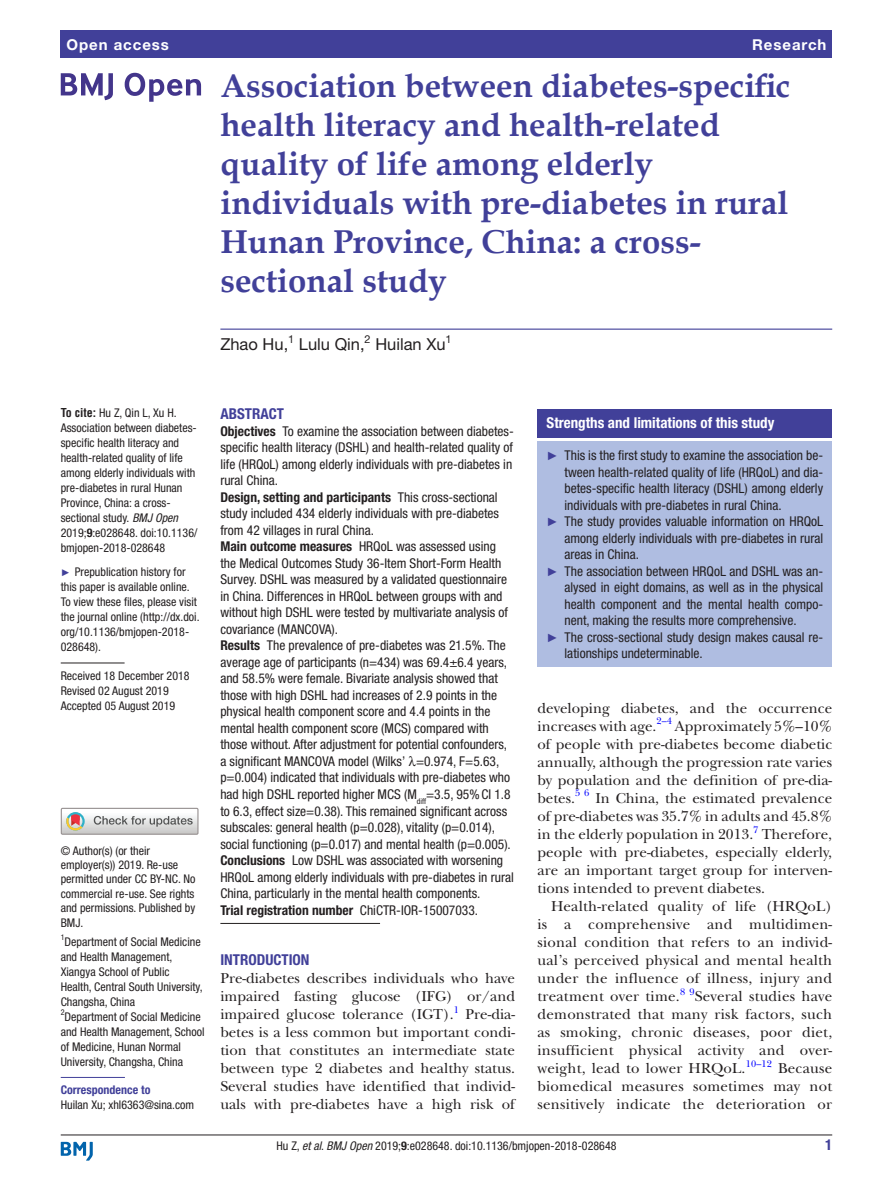
<style>
.page{position:relative;width:893px;height:1191px;background:#fff}
.page>*{position:absolute;margin:0;border:0;box-sizing:border-box;transform-origin:0 0}
.t1{font:700 33px/39px "Book Antiqua";color:#414099}
.t2{font:16.5px "Helvetica Neue LT Std";color:#231f20}
.t3{font:15px/18px "New Baskerville";color:#231f20;text-align:justify}
.t4{font:700 condensed 15px "Helvetica Neue LT Std";color:#fff}
.t5{font:700 condensed 15px "Helvetica Neue LT Std";color:#414099}
.t6{font:700 15px "Helvetica Neue LT Std";letter-spacing:.065em;color:#fff}
.t7{font:condensed 13.5px/16.5px "Helvetica Neue LT Std";color:#231f20}
.t8{font:condensed 12px/15px "Helvetica Neue LT Std";color:#231f20}
.t9{font:700 condensed 12px "Helvetica Neue LT Std";color:#414099}
.t10{font:10.95px "Helvetica Neue LT Std";color:#231f20}
.t11{font:9.9px "New Baskerville";color:#00f}
.t12{font:condensed 7.95px "Helvetica Neue LT Std";color:#231f20}
.s1{font-family:"Helvetica LT Std";font-weight:700}
.s2{font-style:italic}
.s3{font-weight:700}
.s4{font-family:"Arial";font-stretch:normal;font-size:9.75px;color:#414099}
.s5{font-family:"Arial";font-stretch:normal;font-size:12px;color:#414099}
</style>
<div class="page">
<hr style="left:61px;top:1134px;width:771px;height:1px;background:#231f20">
<svg style="left:61px;top:1141px;width:32px;height:19px"></svg>
<div style="left:61px;top:31px;width:771px;height:27px;background:#414099"></div>
<hr style="left:220px;top:328px;width:612px;height:2px;background:#414099">
<hr style="left:61px;top:662px;width:64px;height:1px;background:#231f20">
<hr style="left:61px;top:1077px;width:64px;height:1px;background:#414099">
<svg style="left:61px;top:73px;width:52px;height:27px"></svg>
<svg style="left:125px;top:73px;width:76px;height:29px"></svg>
<div style="left:61px;top:807px;width:138px;height:27px;border:1px solid #969090"></div>
<svg style="left:61px;top:808px;width:137px;height:26px"></svg>
<div style="left:538px;top:409px;width:294px;height:28px;background:#414099"></div>
<div style="left:538px;top:441px;width:294px;height:226px;background:#afbde1"></div>
<hr style="left:220px;top:923px;width:160px;height:1px;background:#231f20">
<p class="t6" style="left:66px;top:35px;width:104px">Open access</p>
<p class="t6" style="left:752px;top:35px;width:76px">Research</p>
<h1 class="t1" style="left:220px;top:66px;width:571px">Association between diabetes-specific health literacy and health-related quality of life among elderly individuals with pre-diabetes in rural<br>Hunan Province, China: a cross&shy;sectional study</h1>
<p class="t2" style="left:220px;top:335px;width:69px">Zhao Hu,</p>
<p class="t10" style="left:288px;top:332px;width:8px">1</p>
<p class="t2" style="left:299px;top:335px;width:67px">Lulu Qin,</p>
<p class="t10" style="left:365px;top:332px;width:8px">2</p>
<p class="t2" style="left:375px;top:335px;width:72px">Huilan Xu</p>
<p class="t10" style="left:446px;top:332px;width:8px">1</p>
<p class="t8" style="left:61px;top:405px;width:138px"><span class="s1">To cite:</span> Hu Z, Qin L, Xu H.<br>Association between diabetes&shy;specific health literacy and health-related quality of life among elderly individuals with pre-diabetes in rural Hunan<br>Province, China: a cross&shy;sectional study. <span class="s2">BMJ Open<br></span>2019;<span class="s3">9</span>:e028648. doi:10.1136/ bmjopen-2018-028648</p>
<p class="t8" style="left:61px;top:564px;width:140px"><span class="s4">►</span> Prepublication history for this paper is available online.<br>To view these files, please visit the journal online (http://dx.doi. org/10.1136/bmjopen-2018-<br>028648).</p>
<p class="t8" style="left:61px;top:668px;width:130px">Received 18 December 2018<br>Revised 02 August 2019<br>Accepted 05 August 2019</p>
<p class="t8" style="left:61px;top:843px;width:136px;line-height:14.4px">© Author(s) (or their employer(s)) 2019. Re-use permitted under CC BY-NC. No commercial re-use. See rights and permissions. Published by<br>BMJ.</p>
<p class="t12" style="left:61px;top:933px;width:5px">1</p>
<p class="t8" style="left:61px;top:934px;width:145px;text-indent:4px">Department of Social Medicine and Health Management,<br>Xiangya School of Public<br>Health, Central South University,<br>Changsha, China<br><sup>2</sup>Department of Social Medicine and Health Management, School of Medicine, Hunan Normal<br>University, Changsha, China</p>
<p class="t9" style="left:61px;top:1082px;width:91px">Correspondence to</p>
<p class="t8" style="left:61px;top:1097px;width:135px">Huilan Xu; xhl6363@sina.com</p>
<p class="t5" style="left:220px;top:405px;width:65px">Abstract</p>
<p class="t7" style="left:220px;top:423px;width:295px"><span class="s3">Objectives</span> To examine the association between diabetes&shy;specific health literacy (DSHL) and health-related quality of life (HRQoL) among elderly individuals with pre-diabetes in rural China.<br><span class="s3">Design, setting and participants</span> This cross-sectional study included 434 elderly individuals with pre-diabetes from 42 villages in rural China.<br><span class="s3">Main outcome measures</span> HRQoL was assessed using the Medical Outcomes Study 36-Item Short-Form Health Survey. DSHL was measured by a validated questionnaire in China. Differences in HRQoL between groups with and without high DSHL were tested by multivariate analysis of covariance (MANCOVA).<br><span class="s3">Results</span> The prevalence of pre-diabetes was 21.5%. The average age of participants (n=434) was 69.4±6.4 years, and 58.5% were female. Bivariate analysis showed that those with high DSHL had increases of 2.9 points in the physical health component score and 4.4 points in the mental health component score (MCS) compared with those without. After adjustment for potential confounders, a significant MANCOVA model (Wilks’ =0.974, F=5.63, p=0.004) indicated that individuals with pre-diabetes who had high DSHL reported higher MCS (M<sub>diff</sub>=3.5, 95%CI 1.8 to 6.3, effect size=0.38). This remained significant across subscales: general health (p=0.028), vitality (p=0.014), social functioning (p=0.017) and mental health (p=0.005).<br><span class="s3">Conclusions</span> Low DSHL was associated with worsening HRQoL among elderly individuals with pre-diabetes in rural China, particularly in the mental health components.<br><span class="s3">Trial registration number</span> ChiCTR-IOR-15007033.</p>
<p class="t5" style="left:220px;top:951px;width:91px">Introduction</p>
<p class="t3" style="left:220px;top:969px;width:296px">Pre-diabetes describes individuals who have impaired fasting glucose (IFG) or/and impaired glucose tolerance (IGT).</p>
<p class="t11" style="left:454px;top:1003px;width:7px">1</p>
<p class="t3" style="left:220px;top:1005px;width:296px;text-indent:245px">Pre-dia&shy;betes is a less common but important condi&shy;tion that constitutes an intermediate state between type 2 diabetes and healthy status.<br>Several studies have identified that individ&shy;uals with pre-diabetes have a high risk of</p>
<p class="t4" style="left:547px;top:414px;width:229px">Strengths and limitations of this study</p>
<p class="t7" style="left:547px;top:447px;width:278px"><span class="s5">►</span> This is the first study to examine the association be-</p>
<p class="t7" style="left:565px;top:463px;width:260px">tween health-related quality of life (HRQoL) and dia-</p>
<p class="t7" style="left:565px;top:480px;width:260px">betes-specific health literacy (DSHL) among elderly</p>
<p class="t7" style="left:565px;top:496px;width:219px">individuals with pre-diabetes in rural China.</p>
<p class="t7" style="left:547px;top:513px;width:278px"><span class="s5">►</span> The study provides valuable information on HRQoL</p>
<p class="t7" style="left:565px;top:529px;width:260px">among elderly individuals with pre-diabetes in rural</p>
<p class="t7" style="left:565px;top:546px;width:76px">areas in China.</p>
<p class="t7" style="left:547px;top:562px;width:278px"><span class="s5">►</span> The association between HRQoL and DSHL was an-</p>
<p class="t7" style="left:565px;top:579px;width:260px">alysed in eight domains, as well as in the physical</p>
<p class="t7" style="left:565px;top:595px;width:260px">health component and the mental health compo-</p>
<p class="t7" style="left:565px;top:612px;width:234px">nent, making the results more comprehensive.</p>
<p class="t7" style="left:547px;top:628px;width:278px"><span class="s5">►</span> The cross-sectional study design makes causal re-</p>
<p class="t7" style="left:565px;top:645px;width:140px">lationships undeterminable.</p>
<p class="t3" style="left:538px;top:699px;width:296px">developing diabetes, and the occurrence increases with age.<sup>2–4</sup> Approximately 5%–10% of people with pre-diabetes become diabetic annually, although the progression rate varies by population and the definition of pre-dia&shy;betes.</p>
<p class="t11" style="left:575px;top:787px;width:16px">5 6</p>
<p class="t3" style="left:538px;top:789px;width:296px;text-indent:58px">In China, the estimated prevalence of pre-diabetes was 35.7% in adults and 45.8% in the elderly population in 2013.</p>
<p class="t11" style="left:753px;top:823px;width:7px">7</p>
<p class="t3" style="left:538px;top:825px;width:296px;text-indent:224px">Therefore, people with pre-diabetes, especially elderly, are an important target group for interven&shy;tions intended to prevent diabetes.</p>
<p class="t3" style="left:538px;top:897px;width:296px;text-indent:14px">Health-related quality of life (HRQoL) is a comprehensive and multidimen&shy;sional condition that refers to an individ&shy;ual’s perceived physical and mental health under the influence of illness, injury and treatment over time.<sup>8</sup> <sup>9</sup>Several studies have demonstrated that many risk factors, such as smoking, chronic diseases, poor diet, insufficient physical activity and over&shy;weight, lead to lower HRQoL.</p>
<p class="t11" style="left:746px;top:1057px;width:28px">10–12</p>
<p class="t3" style="left:538px;top:1059px;width:296px;text-indent:240px">Because biomedical measures sometimes may not sensitively indicate the deterioration or</p>
<p class="t8" style="left:276px;top:1137px;width:342px">Hu Z, <span class="s2">et al</span>. <span class="s2">BMJ Open</span> 2019;<span class="s3">9</span>:e028648. doi:10.1136/bmjopen-2018-028648</p>
<p class="t5" style="left:825px;top:1135px;width:9px">1</p>
</div>
